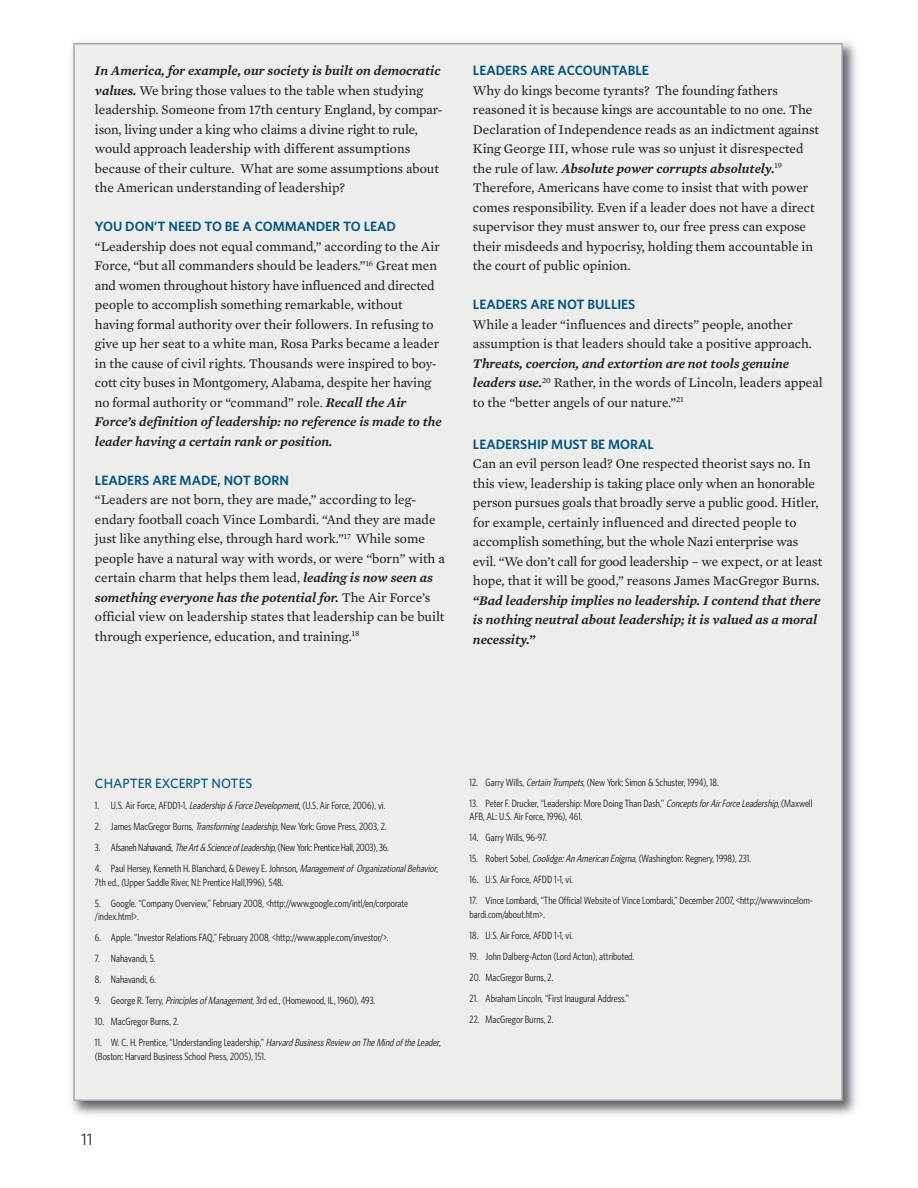
<style>
.page{position:relative;width:918px;height:1188px;background:#fff}
.page>*{position:absolute;margin:0;border:0;box-sizing:border-box;transform-origin:0 0}
.t1{font:16.5px "Whitney";color:#231f20}
.t2{font:13.5px/19.5px "Mercury Text G2";color:#231f20}
.t3{font:600 13.5px "Whitney";color:#005480}
.t4{font:italic 600 13.5px/19.5px "Mercury Text G2";color:#231f20}
.t5{font:500 13.5px "Whitney";color:#005480}
.t6{font:10.5px/13.5px "Whitney Condensed";color:#231f20}
.t7{font:10.5px "Whitney Condensed";letter-spacing:-.02em;color:#231f20}
.s1{font-weight:600;font-style:italic}
.s2{font-style:italic}
</style>
<div class="page">
<img style="left:71px;top:41px;width:785px;height:1074px">
<div style="left:75px;top:44px;width:766px;height:1056px;background:#ededec"></div>
<p class="t2" style="left:95px;top:61px;width:349px"><span class="s1">In America, for example, our society is built on democratic values.</span> We bring those values to the table when studying leadership. Someone from 17th century England, by compar&shy;ison, living under a king who claims a divine right to rule, would approach leadership with different assumptions because of their culture. What are some assumptions about the American understanding of leadership?</p>
<p class="t3" style="left:95px;top:219px;width:303px">YOU DON’T NEED TO BE A COMMANDER TO LEAD</p>
<p class="t2" style="left:95px;top:236px;width:348px">“Leadership does not equal command,” according to the Air Force, “but all commanders should be leaders.”<sup>16</sup> Great men and women throughout history have influenced and directed people to accomplish something remarkable, without having formal authority over their followers. In refusing to give up her seat to a white man, Rosa Parks became a leader in the cause of civil rights. Thousands were inspired to boy&shy;cott city buses in Montgomery, Alabama, despite her having no formal authority or “command” role. <span class="s1">Recall the Air Force’s definition of leadership: no reference is made to the leader having a certain rank or position.</span></p>
<p class="t3" style="left:95px;top:472px;width:195px">LEADERS ARE MADE, NOT BORN</p>
<p class="t2" style="left:95px;top:490px;width:351px">“Leaders are not born, they are made,” according to leg&shy;endary football coach Vince Lombardi. “And they are made just like anything else, through hard work.”<sup>17</sup> While some people have a natural way with words, or were “born” with a certain charm that helps them lead, <span class="s1">leading is now seen as something everyone has the potential for.</span> The Air Force’s official view on leadership states that leadership can be built through experience, education, and training.<sup>18</sup></p>
<p class="t3" style="left:473px;top:63px;width:177px">LEADERS ARE ACCOUNTABLE</p>
<p class="t2" style="left:473px;top:80px;width:348px">Why do kings become tyrants? The founding fathers reasoned it is because kings are accountable to no one. The Declaration of Independence reads as an indictment against King George III, whose rule was so unjust it disrespected the rule of law. <span class="s1">Absolute power corrupts absolutely.</span><sup>19<br></sup>Therefore, Americans have come to insist that with power comes responsibility. Even if a leader does not have a direct supervisor they must answer to, our free press can expose their misdeeds and hypocrisy, holding them accountable in the court of public opinion.</p>
<p class="t3" style="left:473px;top:297px;width:164px">LEADERS ARE NOT BULLIES</p>
<p class="t2" style="left:473px;top:314px;width:341px">While a leader “influences and directs” people, another assumption is that leaders should take a positive approach.</p>
<p class="t2" style="left:473px;top:353px;width:351px"><span class="s1">Threats, coercion, and extortion are not tools genuine leaders use.</span><sup>20</sup> Rather, in the words of Lincoln, leaders appeal to the “better angels of our nature.”<sup>21</sup></p>
<p class="t3" style="left:473px;top:436px;width:183px">LEADERSHIP MUST BE MORAL</p>
<p class="t2" style="left:473px;top:454px;width:351px">Can an evil person lead? One respected theorist says no. In this view, leadership is taking place only when an honorable person pursues goals that broadly serve a public good. Hitler, for example, certainly influenced and directed people to accomplish something, but the whole Nazi enterprise was evil. “We don’t call for good leadership – we expect, or at least hope, that it will be good,” reasons James MacGregor Burns.</p>
<p class="t4" style="left:473px;top:590px;width:349px">“Bad leadership implies no leadership. I contend that there is nothing neutral about leadership; it is valued as a moral necessity.”</p>
<p class="t5" style="left:95px;top:776px;width:159px">CHAPTER EXCERPT NOTES</p>
<p class="t6" style="left:95px;top:799px;width:292px">1. U.S. Air Force, AFDD1-1, <span class="s2">Leadership &amp; Force Development</span>, (U.S. Air Force, 2006), vi.</p>
<p class="t6" style="left:95px;top:820px;width:293px">2. James MacGregor Burns, <span class="s2">Transforming Leadership</span>, New York: Grove Press, 2003, 2.</p>
<p class="t7" style="left:95px;top:841px;width:295px">3. Afsaneh Nahavandi, <span class="s2">The Art&amp; Science of Leadership</span>, (New York: Prentice Hall, 2003), 36.</p>
<p class="t6" style="left:95px;top:862px;width:345px">4. Paul Hersey, Kenneth H. Blanchard, &amp; Dewey E. Johnson, <span class="s2">Managementof OrganizationalBehavior</span>,<br>7th ed., (Upper Saddle River, NJ: Prentice Hall,1996), 548.</p>
<p class="t6" style="left:95px;top:896px;width:315px">5. Google. “Company Overview,” February 2008, &lt;http://www.google.com/intl/en/corporate /index.html&gt;.</p>
<p class="t6" style="left:95px;top:931px;width:295px">6. Apple. “Investor Relations FAQ,” February 2008, &lt;http://www.apple.com/investor/&gt;.</p>
<p class="t6" style="left:95px;top:952px;width:62px">7. Nahavandi, 5.</p>
<p class="t6" style="left:95px;top:973px;width:63px">8. Nahavandi, 6.</p>
<p class="t6" style="left:95px;top:994px;width:282px">9. George R. Terry, <span class="s2">Principles of Management</span>, 3rd ed., (Homewood, IL, 1960), 493.</p>
<p class="t6" style="left:95px;top:1015px;width:85px">10. MacGregor Burns, 2.</p>
<p class="t6" style="left:95px;top:1036px;width:347px">11. W. C. H. Prentice, “Understanding Leadership,” <span class="s2">Harvard Business Review on The Mind of the Leader</span>, (Boston: Harvard Business School Press, 2005), 151.</p>
<p class="t6" style="left:470px;top:775px;width:251px">12. Garry Wills, <span class="s2">Certain Trumpets</span>, (New York: Simon &amp; Schuster, 1994), 18.</p>
<p class="t6" style="left:470px;top:796px;width:345px">13. Peter F. Drucker, “Leadership: More Doing Than Dash,” <span class="s2">Concepts forAirForce Leadership</span>, (Maxwell<br>AFB, AL: U.S. Air Force, 1996), 461.</p>
<p class="t6" style="left:470px;top:831px;width:79px">14. Garry Wills, 96-97.</p>
<p class="t6" style="left:470px;top:852px;width:283px">15. Robert Sobel, <span class="s2">Coolidge:An American Enigma</span>, (Washington: Regnery, 1998), 231.</p>
<p class="t6" style="left:470px;top:873px;width:105px">16. U.S. Air Force, AFDD 1-1, vi.</p>
<p class="t6" style="left:470px;top:894px;width:345px">17. Vince Lombardi, “The Official Website of Vince Lombardi,” December 2007, &lt;http://www.vincelom&shy;bardi.com/about.htm&gt;.</p>
<p class="t6" style="left:470px;top:928px;width:105px">18. U.S. Air Force, AFDD 1-1, vi.</p>
<p class="t6" style="left:470px;top:949px;width:166px">19. John Dalberg-Acton (Lord Acton), attributed.</p>
<p class="t6" style="left:470px;top:970px;width:85px">20. MacGregor Burns, 2.</p>
<p class="t6" style="left:470px;top:991px;width:161px">21. Abraham Lincoln, “First Inaugural Address.”</p>
<p class="t6" style="left:470px;top:1012px;width:85px">22. MacGregor Burns, 2.</p>
<p class="t1" style="left:81px;top:1130px;width:13px">11</p>
</div>
